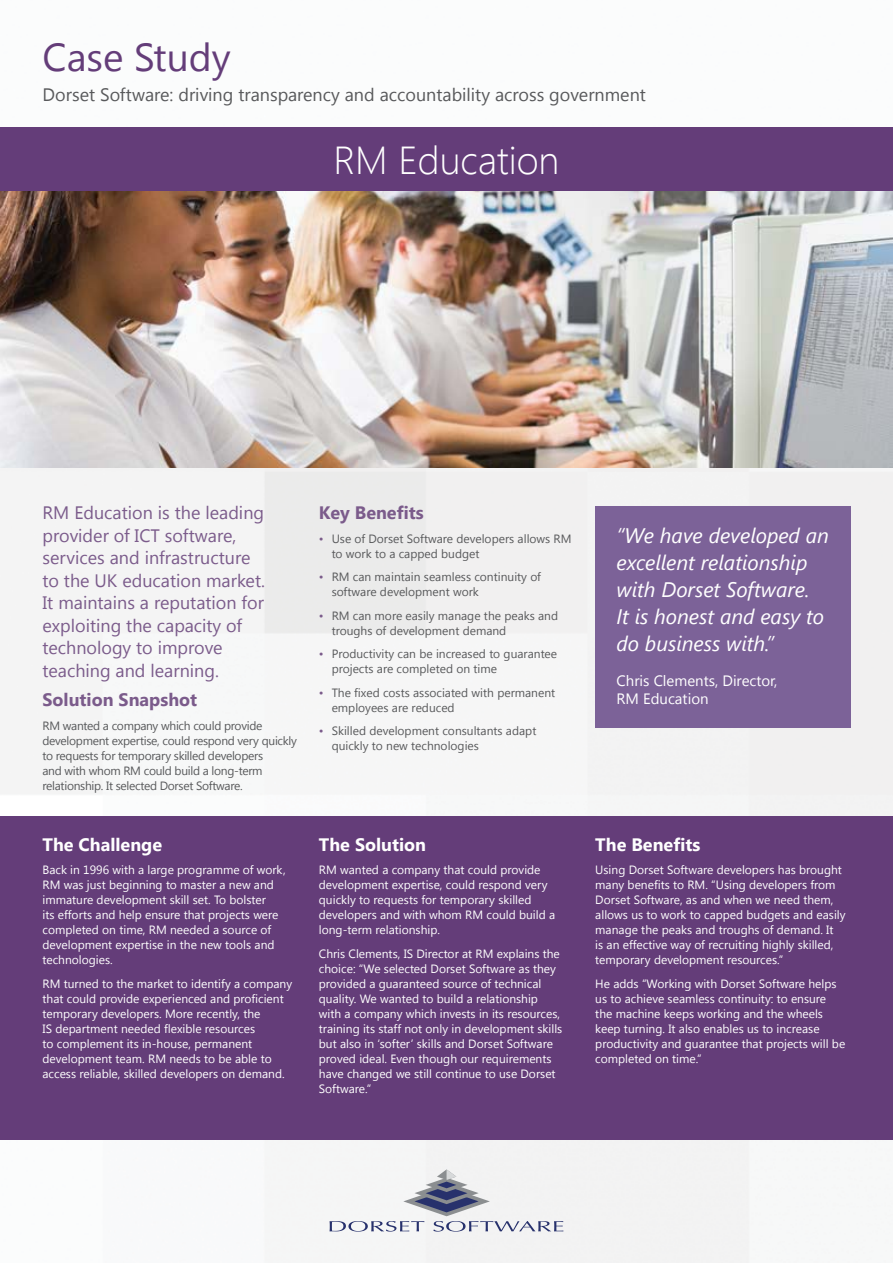
<style>
.page{position:relative;width:893px;height:1263px;background:#fff}
.page>*{position:absolute;margin:0;border:0;box-sizing:border-box;transform-origin:0 0}
.t1{font:300 39px "Segoe UI";color:#fff}
.t2{font:39px "Segoe UI";color:#643d79}
.t3{font:italic 21px/27px "Segoe UI";color:#fff}
.t4{font:18px/22.5px "Segoe UI";color:#7b5b8b}
.t5{font:18px "Segoe UI";color:#58595b}
.t6{font:700 18px "Segoe UI";color:#fff}
.t7{font:700 18px "Segoe UI";color:#7b5b8b}
.t8{font:15px/18px "Segoe UI";color:#fff}
.t9{font:12px/15px "Segoe UI";color:#fff}
.t10{font:12px/15px "Segoe UI";color:#58595b}
.t11{font:12px/15px "Segoe UI";letter-spacing:-.025em;color:#58595b}
.s1{color:#7b5b8b}
</style>
<div class="page">
<img style="left:0;top:127px;width:893px;height:1136px">
<div style="left:0;top:128px;width:893px;height:63px;background:#643d79"></div>
<img style="left:0;top:191px;width:893px;height:277px">
<div style="left:0;top:816px;width:893px;height:324px;background:#643d79"></div>
<svg style="left:330px;top:1169px;width:233px;height:62px"></svg>
<div style="left:595px;top:506px;width:255px;height:221px;background:#7c6298"></div>
<h1 class="t2" style="left:43px;top:30px;width:190px">Case Study</h1>
<h3 class="t5" style="left:43px;top:82px;width:605px">Dorset Software: driving transparency and accountability across government</h3>
<h1 class="t1" style="left:333px;top:133px;width:227px">RM Education</h1>
<h3 class="t4" style="left:43px;top:501px;width:224px">RM Education is the leading provider of ICT software, services and infrastructure to the UK education market.<br>It maintains a reputation for exploiting the capacity of technology to improve teaching and learning.</h3>
<h3 class="t7" style="left:43px;top:687px;width:156px">Solution Snapshot</h3>
<p class="t11" style="left:43px;top:717px;width:256px">RM wanted a company which could provide development expertise, could respond very quickly to requests for temporary skilled developers<br>and with whom RM could build a long-term relationship. It selected Dorset Software.</p>
<h3 class="t6" style="left:43px;top:832px;width:121px">The Challenge</h3>
<p class="t9" style="left:43px;top:862px;width:245px">Back in 1996 with a large programme of work, RM was just beginning to master a new and immature development skill set. To bolster<br>its efforts and help ensure that projects were completed on time, RM needed a source of development expertise in the new tools and technologies.</p>
<p class="t9" style="left:43px;top:975px;width:251px">RM turned to the market to identify a company that could provide experienced and proficient temporary developers. More recently, the<br>IS department needed flexible resources<br>to complement its in-house, permanent development team. RM needs to be able to access reliable, skilled developers on demand.</p>
<h3 class="t7" style="left:319px;top:500px;width:106px">Key Benefits</h3>
<p class="t10" style="left:332px;top:530px;width:241px;text-indent:-13px"><span class="s1">•</span> Use of Dorset Software developers allows RM to work to a capped budget</p>
<p class="t10" style="left:332px;top:569px;width:211px;text-indent:-13px"><span class="s1">•</span> RM can maintain seamless continuity of software development work</p>
<p class="t10" style="left:332px;top:607px;width:228px;text-indent:-13px"><span class="s1">•</span> RM can more easily manage the peaks and troughs of development demand</p>
<p class="t10" style="left:332px;top:646px;width:227px;text-indent:-13px"><span class="s1">•</span> Productivity can be increased to guarantee projects are completed on time</p>
<p class="t10" style="left:332px;top:684px;width:225px;text-indent:-13px"><span class="s1">•</span> The fixed costs associated with permanent employees are reduced</p>
<p class="t10" style="left:332px;top:723px;width:206px;text-indent:-13px"><span class="s1">•</span> Skilled development consultants adapt quickly to new technologies</p>
<h3 class="t6" style="left:319px;top:832px;width:109px">The Solution</h3>
<p class="t9" style="left:319px;top:862px;width:238px">RM wanted a company that could provide development expertise, could respond very quickly to requests for temporary skilled developers and with whom RM could build a long-term relationship.</p>
<p class="t9" style="left:319px;top:945px;width:245px">Chris Clements, IS Director at RM explains the choice: “We selected Dorset Software as they provided a guaranteed source of technical quality. We wanted to build a relationship with a company which invests in its resources, training its staff not only in development skills but also in ‘softer’ skills and Dorset Software proved ideal. Even though our requirements have changed we still continue to use Dorset Software.”</p>
<h2 class="t3" style="left:617px;top:521px;width:214px">“We have developed an excellent relationship with Dorset Software.<br>It is honest and easy to do business with.”</h2>
<p class="t8" style="left:617px;top:671px;width:162px">Chris Clements, Director,<br>RM Education</p>
<h3 class="t6" style="left:595px;top:832px;width:106px">The Benefits</h3>
<p class="t9" style="left:595px;top:862px;width:252px">Using Dorset Software developers has brought many benefits to RM. “Using developers from Dorset Software, as and when we need them, allows us to work to capped budgets and easily manage the peaks and troughs of demand. It<br>is an effective way of recruiting highly skilled, temporary development resources.”</p>
<p class="t9" style="left:595px;top:975px;width:251px">He adds “Working with Dorset Software helps us to achieve seamless continuity: to ensure the machine keeps working and the wheels keep turning. It also enables us to increase productivity and guarantee that projects will be completed on time.”</p>
</div>
